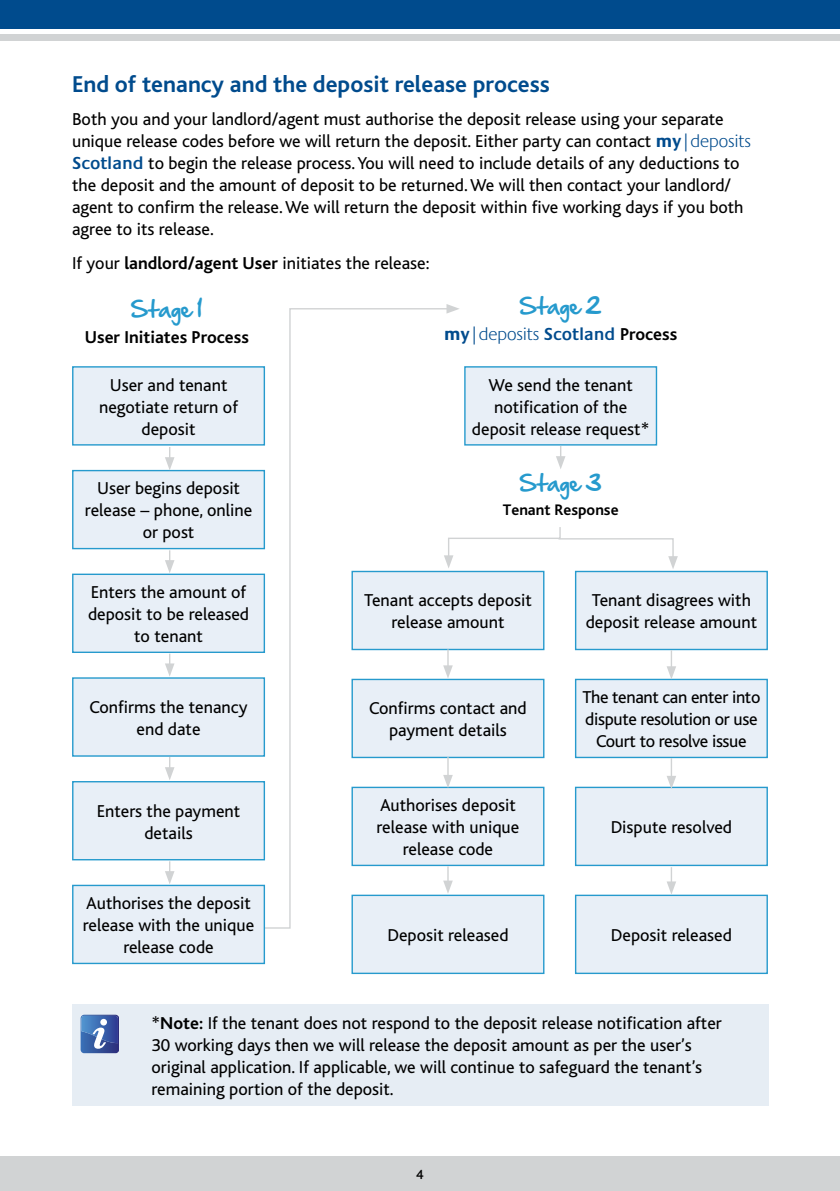
<style>
.page{position:relative;width:840px;height:1191px;background:#fff}
.page>*{position:absolute;margin:0;border:0;box-sizing:border-box;transform-origin:0 0}
.t1{font:700 24px "Bliss";color:#004b8d}
.t2{font:20px "Handof Sean";color:#269acd}
.t3{font:18px/22px "Bliss";color:#000;text-align:center}
.t4{font:18px/22px "Bliss";letter-spacing:-.02em;color:#000;text-align:center}
.t5{font:300 18px "Praxis";color:#004b8d}
.t6{font:700 18px "Bliss";color:#000}
.t7{font:700 16px "Bliss";color:#000}
.t8{font:500 13.8px "Bliss";color:#000}
.s1{font-family:"Praxis";font-weight:700;color:#004b8d}
.s2{font-family:"Praxis";font-weight:300;color:#004b8d}
.s3{font-family:"Praxis";font-weight:600;color:#004b8d}
.s4{font-weight:700}
.s5{font-weight:600}
.s6{font-family:"Bliss";font-weight:700;color:#000}
</style>
<div class="page">
<div style="left:0;top:34px;width:839px;height:6px;background:#d1d3d4"></div>
<div style="left:0;top:0;width:839px;height:28px;background:#004b8d"></div>
<div style="left:0;top:1157px;width:839px;height:34px;background:#d1d3d4"></div>
<svg style="left:263px;top:308px;width:188px;height:621px"></svg>
<svg style="left:446px;top:304px;width:13px;height:9px"></svg>
<div style="left:73px;top:367px;width:191px;height:78px;background:#e8eff7"></div>
<div style="left:72px;top:366px;width:193px;height:79px;border:1px solid #269acd"></div>
<div style="left:73px;top:470px;width:191px;height:78px;background:#e8eff7"></div>
<div style="left:72px;top:470px;width:193px;height:79px;border:1px solid #269acd"></div>
<div style="left:73px;top:574px;width:191px;height:78px;background:#e8eff7"></div>
<div style="left:72px;top:573px;width:193px;height:80px;border:1px solid #269acd"></div>
<div style="left:73px;top:678px;width:191px;height:78px;background:#e8eff7"></div>
<div style="left:72px;top:677px;width:193px;height:79px;border:1px solid #269acd"></div>
<div style="left:73px;top:781px;width:191px;height:78px;background:#e8eff7"></div>
<div style="left:72px;top:781px;width:193px;height:79px;border:1px solid #269acd"></div>
<div style="left:73px;top:885px;width:191px;height:78px;background:#e8eff7"></div>
<div style="left:72px;top:884px;width:193px;height:80px;border:1px solid #269acd"></div>
<svg style="left:165px;top:550px;width:9px;height:23px"></svg>
<svg style="left:165px;top:653px;width:9px;height:23px"></svg>
<svg style="left:165px;top:447px;width:9px;height:23px"></svg>
<svg style="left:165px;top:757px;width:9px;height:23px"></svg>
<svg style="left:165px;top:861px;width:9px;height:23px"></svg>
<div style="left:464px;top:367px;width:192px;height:78px;background:#e8eff7"></div>
<div style="left:464px;top:366px;width:192px;height:79px;border:1px solid #269acd"></div>
<div style="left:352px;top:571px;width:191px;height:78px;background:#e8eff7"></div>
<div style="left:351px;top:571px;width:193px;height:79px;border:1px solid #269acd"></div>
<div style="left:352px;top:679px;width:191px;height:78px;background:#e8eff7"></div>
<div style="left:351px;top:679px;width:193px;height:79px;border:1px solid #269acd"></div>
<div style="left:352px;top:787px;width:191px;height:78px;background:#e8eff7"></div>
<div style="left:351px;top:786px;width:193px;height:80px;border:1px solid #269acd"></div>
<div style="left:352px;top:895px;width:191px;height:78px;background:#e8eff7"></div>
<div style="left:351px;top:894px;width:193px;height:80px;border:1px solid #269acd"></div>
<svg style="left:443px;top:649px;width:9px;height:29px"></svg>
<svg style="left:443px;top:866px;width:9px;height:27px"></svg>
<svg style="left:443px;top:757px;width:9px;height:31px"></svg>
<div style="left:575px;top:571px;width:191px;height:78px;background:#e8eff7"></div>
<div style="left:574px;top:571px;width:193px;height:79px;border:1px solid #269acd"></div>
<div style="left:575px;top:679px;width:191px;height:78px;background:#e8eff7"></div>
<div style="left:574px;top:679px;width:193px;height:79px;border:1px solid #269acd"></div>
<div style="left:575px;top:787px;width:191px;height:78px;background:#e8eff7"></div>
<div style="left:574px;top:786px;width:193px;height:80px;border:1px solid #269acd"></div>
<div style="left:575px;top:895px;width:191px;height:78px;background:#e8eff7"></div>
<div style="left:574px;top:894px;width:193px;height:80px;border:1px solid #269acd"></div>
<svg style="left:666px;top:650px;width:9px;height:29px"></svg>
<svg style="left:667px;top:867px;width:8px;height:27px"></svg>
<svg style="left:666px;top:758px;width:9px;height:31px"></svg>
<svg style="left:443px;top:525px;width:234px;height:44px"></svg>
<svg style="left:556px;top:446px;width:9px;height:23px"></svg>
<div style="left:72px;top:1004px;width:696px;height:102px;background:#e6edf4"></div>
<svg style="left:81px;top:1014px;width:38px;height:39px"></svg>
<div style="left:100px;top:1018px;width:7px;height:7px;background:#fff;border-radius:50%"></div>
<h1 class="t1" style="left:72px;top:71px;width:479px">End of tenancy and the deposit release process</h1>
<p class="t3" style="left:72px;top:109px;width:680px;text-align:left">Both you and your landlord/agent must authorise the deposit release using your separate unique release codes before we will return the deposit. Either party can contact <span class="s1">my</span><span class="s2">|deposits </span><span class="s3">Scotland</span> to begin the release process. You will need to include details of any deductions to the deposit and the amount of deposit to be returned. We will then contact your landlord/ agent to confirm the release. We will return the deposit within five working days if you both agree to its release.</p>
<p class="t3" style="left:72px;top:252px;width:359px">If your <span class="s4">landlord/agent User</span> initiates the release:</p>
<p class="t2" style="left:131px;top:295px;width:73px">Stage 1</p>
<p class="t6" style="left:85px;top:328px;width:165px">User Initiates Process</p>
<p class="t3" style="left:99px;top:374px;width:140px">User and tenant negotiate return of deposit</p>
<p class="t3" style="left:85px;top:478px;width:169px">User begins deposit release – phone, online or post</p>
<p class="t3" style="left:88px;top:581px;width:162px">Enters the amount of deposit to be released to tenant</p>
<p class="t3" style="left:89px;top:696px;width:159px">Confirms the tenancy end date</p>
<p class="t3" style="left:97px;top:800px;width:145px">Enters the payment details</p>
<p class="t3" style="left:83px;top:892px;width:173px">Authorises the deposit release with the unique release code</p>
<p class="t2" style="left:519px;top:292px;width:83px">Stage 2</p>
<p class="t5" style="left:444px;top:324px;width:234px"><span class="s4">my</span>|deposits <span class="s5">Scotland</span> <span class="s6">Process</span></p>
<p class="t3" style="left:471px;top:374px;width:179px">We send the tenant notification of the deposit release request*</p>
<p class="t2" style="left:519px;top:469px;width:83px">Stage 3</p>
<p class="t7" style="left:502px;top:501px;width:117px">Tenant Response</p>
<p class="t3" style="left:364px;top:590px;width:169px">Tenant accepts deposit release amount</p>
<p class="t3" style="left:369px;top:698px;width:159px">Confirms contact and payment details</p>
<p class="t3" style="left:376px;top:794px;width:144px">Authorises deposit release with unique release code</p>
<p class="t3" style="left:387px;top:924px;width:122px">Deposit released</p>
<p class="t3" style="left:585px;top:590px;width:173px">Tenant disagrees with deposit release amount</p>
<p class="t4" style="left:582px;top:687px;width:179px">The tenant can enter into dispute resolution or use<br>Court to resolve issue</p>
<p class="t3" style="left:610px;top:816px;width:123px">Dispute resolved</p>
<p class="t3" style="left:610px;top:924px;width:122px">Deposit released</p>
<p class="t3" style="left:151px;top:1012px;width:571px;text-align:left">*<span class="s4">Note:</span> If the tenant does not respond to the deposit release notification after 30 working days then we will release the deposit amount as per the user’s original application. If applicable, we will continue to safeguard the tenant’s remaining portion of the deposit.</p>
<p class="t8" style="left:416px;top:1167px;width:9px">4</p>
</div>
